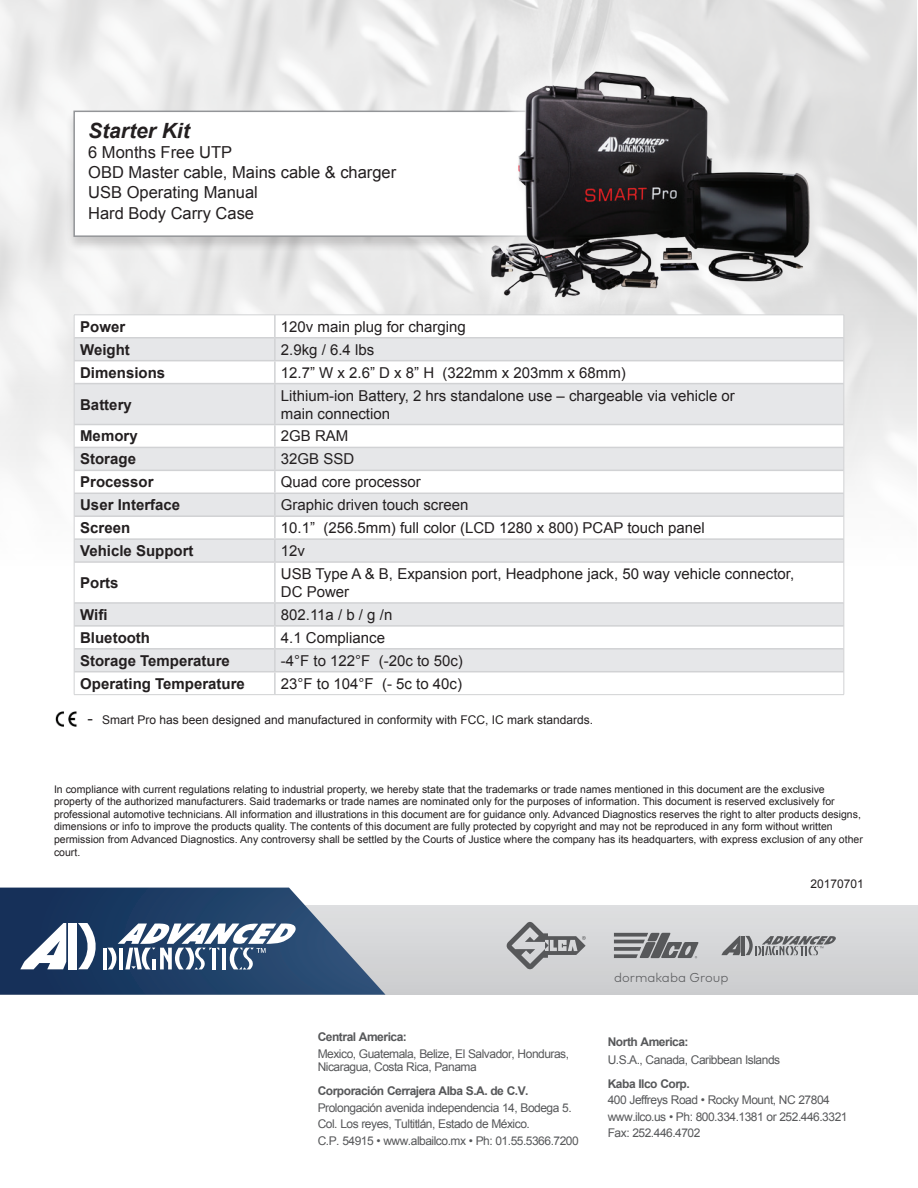
<style>
.page{position:relative;width:918px;height:1188px;background:#fff}
.page>*{position:absolute;margin:0;border:0;box-sizing:border-box;transform-origin:0 0}
.t1{font:italic 700 21px "Arial";color:#231f20}
.t2{font:16.5px/19.8px "Arial";color:#231f20}
.t3{font:15px/18px "Arial";color:#231f20}
.t4{font:700 15px "Arial";color:#231f20}
.t5{font:300 12.9px "Mark Pro";color:#57585a}
.t6{font:12px/16.5px "Arial";letter-spacing:-.04em;color:#57585a}
.t7{font:12px "Arial";color:#231f20}
.t8{font:700 12px "Arial";letter-spacing:-.04em;color:#57585a}
.t9{font:10.5px/12.6px "Arial";color:#231f20}
.s1{font-weight:700;font-size:16.5px}
.s2{font-size:16.5px}
</style>
<div class="page">
<div style="left:65px;top:109px;width:479px;height:143px;background:#231f20;opacity:.2"></div>
<div style="left:73px;top:111px;width:463px;height:126px;background:#fff;border:2px solid #939598"></div>
<div style="left:0;top:905px;width:918px;height:90px;background:#d3d4d6"></div>
<svg style="left:614px;top:933px;width:85px;height:25px"></svg>
<svg style="left:721px;top:936px;width:115px;height:19px"></svg>
<svg style="left:506px;top:922px;width:80px;height:47px"></svg>
<svg style="left:0;top:888px;width:385px;height:107px;background:#566d8b"></svg>
<svg style="left:75px;top:339px;width:769px;height:332px;fill:#e6e7e9"></svg>
<hr style="left:74px;top:315px;width:201px;height:1px;background:#d1d2d4">
<hr style="left:275px;top:315px;width:569px;height:1px;background:#d1d2d4">
<svg style="left:74px;top:316px;width:1px;height:67px"></svg>
<svg style="left:844px;top:318px;width:1px;height:66px"></svg>
<hr style="left:74px;top:384px;width:1px;height:41px;background:#d1d2d4">
<hr style="left:844px;top:384px;width:1px;height:41px;background:#d1d2d4">
<svg style="left:74px;top:425px;width:1px;height:136px"></svg>
<svg style="left:844px;top:425px;width:1px;height:137px"></svg>
<hr style="left:74px;top:562px;width:1px;height:41px;background:#d1d2d4">
<hr style="left:844px;top:562px;width:1px;height:41px;background:#d1d2d4">
<svg style="left:74px;top:604px;width:1px;height:90px"></svg>
<svg style="left:844px;top:603px;width:1px;height:91px"></svg>
<hr style="left:74px;top:694px;width:201px;height:1px;background:#d1d2d4">
<hr style="left:275px;top:694px;width:569px;height:1px;background:#d1d2d4">
<hr style="left:274px;top:315px;width:2px;height:22px;background:#d1d2d4">
<hr style="left:74px;top:337px;width:201px;height:2px;background:#d1d2d4">
<hr style="left:275px;top:337px;width:569px;height:2px;background:#d1d2d4">
<hr style="left:274px;top:339px;width:2px;height:21px;background:#d1d2d4">
<hr style="left:74px;top:360px;width:201px;height:1px;background:#d1d2d4">
<hr style="left:275px;top:360px;width:569px;height:1px;background:#d1d2d4">
<hr style="left:274px;top:361px;width:2px;height:22px;background:#d1d2d4">
<hr style="left:74px;top:383px;width:201px;height:1px;background:#d1d2d4">
<hr style="left:275px;top:383px;width:569px;height:1px;background:#d1d2d4">
<hr style="left:274px;top:384px;width:2px;height:40px;background:#d1d2d4">
<hr style="left:74px;top:424px;width:201px;height:1px;background:#d1d2d4">
<hr style="left:275px;top:424px;width:569px;height:1px;background:#d1d2d4">
<hr style="left:274px;top:425px;width:2px;height:22px;background:#d1d2d4">
<hr style="left:74px;top:447px;width:201px;height:1px;background:#d1d2d4">
<hr style="left:275px;top:447px;width:569px;height:1px;background:#d1d2d4">
<hr style="left:274px;top:448px;width:2px;height:22px;background:#d1d2d4">
<hr style="left:74px;top:470px;width:201px;height:1px;background:#d1d2d4">
<hr style="left:275px;top:470px;width:569px;height:1px;background:#d1d2d4">
<hr style="left:274px;top:471px;width:2px;height:22px;background:#d1d2d4">
<hr style="left:74px;top:493px;width:201px;height:1px;background:#d1d2d4">
<hr style="left:275px;top:493px;width:569px;height:1px;background:#d1d2d4">
<hr style="left:274px;top:494px;width:2px;height:21px;background:#d1d2d4">
<hr style="left:74px;top:515px;width:201px;height:2px;background:#d1d2d4">
<hr style="left:275px;top:515px;width:569px;height:2px;background:#d1d2d4">
<hr style="left:274px;top:517px;width:2px;height:21px;background:#d1d2d4">
<hr style="left:74px;top:538px;width:201px;height:2px;background:#d1d2d4">
<hr style="left:275px;top:538px;width:569px;height:2px;background:#d1d2d4">
<hr style="left:274px;top:540px;width:2px;height:21px;background:#d1d2d4">
<hr style="left:74px;top:561px;width:201px;height:2px;background:#d1d2d4">
<hr style="left:275px;top:561px;width:569px;height:2px;background:#d1d2d4">
<hr style="left:274px;top:563px;width:2px;height:39px;background:#d1d2d4">
<hr style="left:74px;top:602px;width:201px;height:2px;background:#d1d2d4">
<hr style="left:275px;top:602px;width:569px;height:2px;background:#d1d2d4">
<hr style="left:274px;top:604px;width:2px;height:21px;background:#d1d2d4">
<hr style="left:74px;top:625px;width:201px;height:2px;background:#d1d2d4">
<hr style="left:275px;top:625px;width:569px;height:2px;background:#d1d2d4">
<hr style="left:274px;top:627px;width:2px;height:21px;background:#d1d2d4">
<hr style="left:74px;top:648px;width:201px;height:2px;background:#d1d2d4">
<hr style="left:275px;top:648px;width:569px;height:2px;background:#d1d2d4">
<hr style="left:274px;top:650px;width:2px;height:21px;background:#d1d2d4">
<hr style="left:74px;top:671px;width:201px;height:1px;background:#d1d2d4">
<hr style="left:275px;top:671px;width:569px;height:1px;background:#d1d2d4">
<hr style="left:274px;top:672px;width:2px;height:22px;background:#d1d2d4">
<div style="left:465px;top:46px;width:371px;height:277px;background:#fff;opacity:.61"></div>
<img style="left:472px;top:43px;width:387px;height:275px">
<img style="left:55px;top:711px;width:23px;height:16px">
<h1 class="t1" style="left:88px;top:117px;width:103px">Starter Kit</h1>
<h2 class="t2" style="left:88px;top:143px;width:310px">6 Months Free UTP<br>OBD Master cable, Mains cable &amp; charger<br>USB Operating Manual</h2>
<h2 class="t2" style="left:88px;top:204px;width:167px">Hard Body Carry Case</h2>
<h3 class="t4" style="left:80px;top:317px;width:47px">Power</h3>
<h3 class="t3" style="left:281px;top:318px;width:187px">120v main plug for charging</h3>
<h3 class="t4" style="left:80px;top:340px;width:51px">Weight</h3>
<h3 class="t3" style="left:281px;top:341px;width:95px">2.9kg / 6.4 lbs</h3>
<h3 class="t4" style="left:80px;top:362px;width:87px">Dimensions</h3>
<h3 class="t3" style="left:281px;top:363px;width:347px">12.7” W x 2.6” D x 8” H (322mm x 203mm x 68mm)</h3>
<h3 class="t4" style="left:80px;top:394px;width:53px">Battery</h3>
<h3 class="t3" style="left:281px;top:386px;width:456px">Lithium-ion Battery, 2 hrs standalone use – chargeable via vehicle or main connection</h3>
<h3 class="t4" style="left:80px;top:426px;width:59px">Memory</h3>
<h3 class="t3" style="left:281px;top:427px;width:69px">2GB RAM</h3>
<h3 class="t4" style="left:80px;top:449px;width:57px">Storage</h3>
<h3 class="t3" style="left:281px;top:450px;width:75px">32GB SSD</h3>
<h3 class="t4" style="left:80px;top:472px;width:75px">Processor</h3>
<h3 class="t3" style="left:281px;top:473px;width:142px">Quad core processor</h3>
<h3 class="t4" style="left:80px;top:495px;width:102px">User Interface</h3>
<h3 class="t3" style="left:281px;top:496px;width:189px">Graphic driven touch screen</h3>
<h3 class="t4" style="left:80px;top:518px;width:52px">Screen</h3>
<h3 class="t3" style="left:281px;top:519px;width:426px">10.1” (256.5mm) full color (LCD 1280 x 800) PCAP touch panel</h3>
<h3 class="t4" style="left:80px;top:541px;width:115px">Vehicle Support</h3>
<h3 class="t3" style="left:281px;top:542px;width:26px">12v</h3>
<h3 class="t4" style="left:80px;top:573px;width:40px">Ports</h3>
<h3 class="t3" style="left:281px;top:565px;width:515px">USB Type A &amp; B, Expansion port, Headphone jack, 50 way vehicle connector,<br>DC Power</h3>
<h3 class="t4" style="left:80px;top:605px;width:29px">Wifi</h3>
<h3 class="t3" style="left:281px;top:606px;width:113px">802.11a / b / g /n</h3>
<h3 class="t4" style="left:80px;top:628px;width:71px">Bluetooth</h3>
<h3 class="t3" style="left:281px;top:629px;width:106px">4.1 Compliance</h3>
<h3 class="t4" style="left:80px;top:651px;width:151px">Storage Temperature</h3>
<h3 class="t3" style="left:281px;top:652px;width:184px">-4°F to 122°F (-20c to 50c)</h3>
<h3 class="t4" style="left:80px;top:673px;width:166px">Operating Temperature</h3>
<h3 class="t3" style="left:281px;top:675px;width:183px">23°F to 104°F (- 5c to 40c)</h3>
<p class="t7" style="left:56px;top:712px;width:539px"><span class="s1">CE</span> <span class="s2">-</span> Smart Pro has been designed and manufactured in conformity with FCC, IC mark standards.</p>
<p class="t9" style="left:54px;top:783px;width:810px">In compliance with current regulations relating to industrial property, we hereby state that the trademarks or trade names mentioned in this document are the exclusive property of the authorized manufacturers. Said trademarks or trade names are nominated only for the purposes of information. This document is reserved exclusively for professional automotive technicians. All information and illustrations in this document are for guidance only. Advanced Diagnostics reserves the right to alter products designs, dimensions or info to improve the products quality. The contents of this document are fully protected by copyright and may not be reproduced in any form without written permission from Advanced Diagnostics. Any controversy shall be settled by the Courts of Justice where the company has its headquarters, with express exclusion of any other court.</p>
<p class="t7" style="left:811px;top:876px;width:55px">20170701</p>
<p class="t8" style="left:318px;top:1029px;width:91px">Central America:</p>
<p class="t6" style="left:318px;top:1047px;width:253px;line-height:13.5px">Mexico, Guatemala, Belize, El Salvador, Honduras,<br>Nicaragua, Costa Rica, Panama</p>
<p class="t8" style="left:318px;top:1083px;width:212px">Corporación Cerrajera Alba S.A. de C.V.</p>
<p class="t6" style="left:318px;top:1100px;width:263px">Prolongación avenida independencia 14, Bodega 5.<br>Col. Los reyes, Tultitlán, Estado de México.<br>C.P. 54915 • www.albailco.mx • Ph: 01.55.5366.7200</p>
<p class="t5" style="left:614px;top:967px;width:116px">dormakaba Group</p>
<p class="t8" style="left:608px;top:1034px;width:82px">North America:</p>
<p class="t6" style="left:608px;top:1052px;width:174px">U.S.A., Canada, Caribbean Islands</p>
<p class="t8" style="left:608px;top:1076px;width:83px">Kaba Ilco Corp.</p>
<p class="t6" style="left:608px;top:1092px;width:241px">400 Jeffreys Road • Rocky Mount, NC 27804 www.ilco.us • Ph: 800.334.1381 or 252.446.3321<br>Fax: 252.446.4702</p>
</div>
